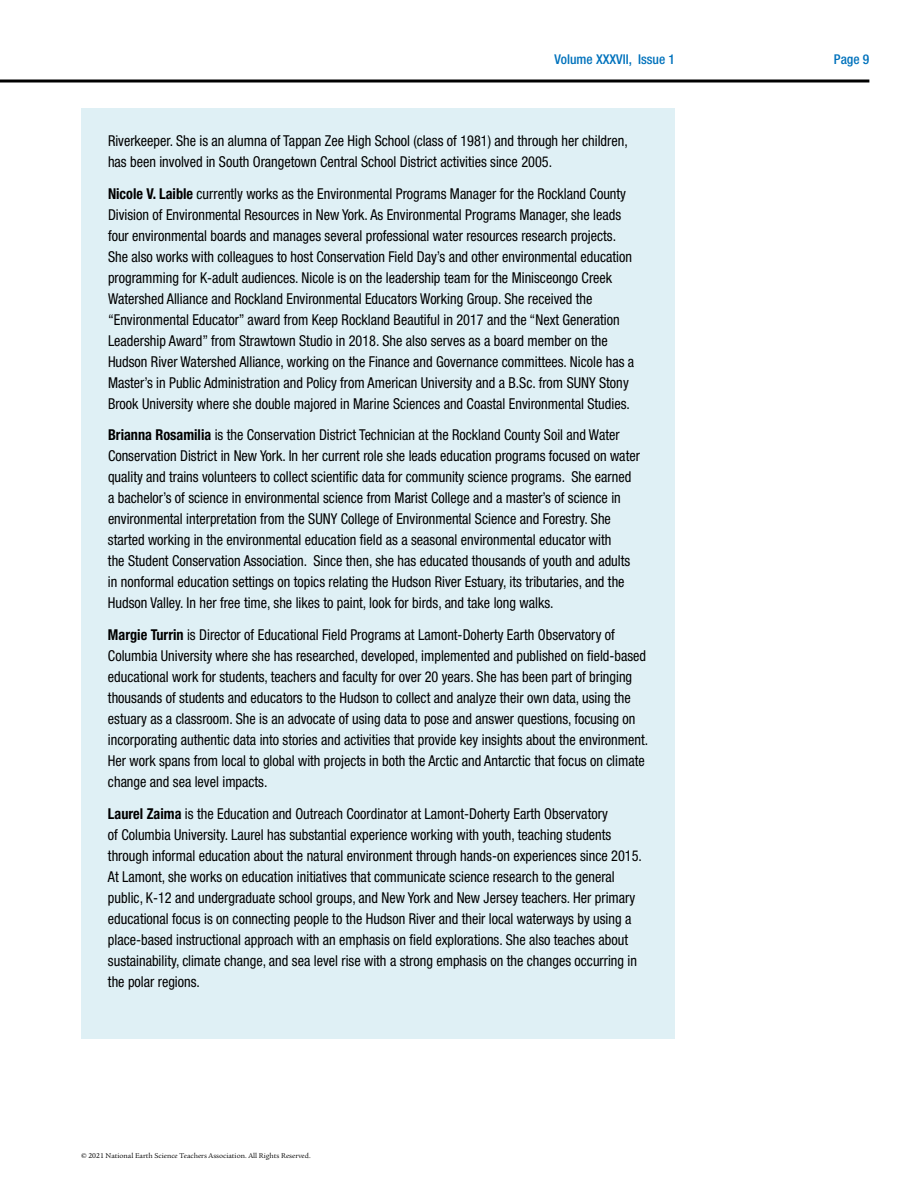
<style>
.page{position:relative;width:918px;height:1188px;background:#fff}
.page>*{position:absolute;margin:0;border:0;box-sizing:border-box;transform-origin:0 0}
.t1{font:condensed 15px/21px "Helvetica Neue LT Std";color:#000;scale:.95 1}
.t2{font:500 condensed 13.5px "Helvetica Neue LT Std";color:#0072bc}
.t3{font:7.5px "Legacy Serif";color:#000}
.s1{font-weight:700}
</style>
<div class="page">
<hr style="left:0;top:80px;width:869px;height:2px;background:#000">
<div style="left:81px;top:108px;width:594px;height:931px;background:#dff0f5"></div>
<p class="t2" style="left:555px;top:51px;width:122px">Volume XXXVII, Issue 1</p>
<p class="t1" style="left:108px;top:130px;width:549px">Riverkeeper. She is an alumna of Tappan Zee High School (class of 1981) and through her children, has been involved in South Orangetown Central School District activities since 2005.</p>
<p class="t1" style="left:108px;top:183px;width:555px"><span class="s1">Nicole V. Laible</span> currently works as the Environmental Programs Manager for the Rockland County Division of Environmental Resources in New York. As Environmental Programs Manager, she leads four environmental boards and manages several professional water resources research projects.<br>She also works with colleagues to host Conservation Field Day’s and other environmental education programming for K-adult audiences. Nicole is on the leadership team for the Minisceongo Creek Watershed Alliance and Rockland Environmental Educators Working Group. She received the “Environmental Educator” award from Keep Rockland Beautiful in 2017 and the “Next Generation Leadership Award” from Strawtown Studio in 2018. She also serves as a board member on the Hudson River Watershed Alliance, working on the Finance and Governance committees. Nicole has a Master’s in Public Administration and Policy from American University and a B.Sc. from SUNY Stony Brook University where she double majored in Marine Sciences and Coastal Environmental Studies.</p>
<p class="t1" style="left:108px;top:424px;width:562px"><span class="s1">Brianna Rosamilia</span> is the Conservation District Technician at the Rockland County Soil and Water Conservation District in New York. In her current role she leads education programs focused on water quality and trains volunteers to collect scientific data for community science programs. She earned a bachelor’s of science in environmental science from Marist College and a master’s of science in environmental interpretation from the SUNY College of Environmental Science and Forestry. She started working in the environmental education field as a seasonal environmental educator with<br>the Student Conservation Association. Since then, she has educated thousands of youth and adults in nonformal education settings on topics relating the Hudson River Estuary, its tributaries, and the Hudson Valley. In her free time, she likes to paint, look for birds, and take long walks.</p>
<p class="t1" style="left:108px;top:624px;width:568px"><span class="s1">Margie Turrin</span> is Director of Educational Field Programs at Lamont-Doherty Earth Observatory of Columbia University where she has researched, developed, implemented and published on field-based educational work for students, teachers and faculty for over 20 years. She has been part of bringing thousands of students and educators to the Hudson to collect and analyze their own data, using the estuary as a classroom. She is an advocate of using data to pose and answer questions, focusing on incorporating authentic data into stories and activities that provide key insights about the environment.<br>Her work spans from local to global with projects in both the Arctic and Antarctic that focus on climate change and sea level impacts.</p>
<p class="t1" style="left:108px;top:803px;width:561px"><span class="s1">Laurel Zaima</span> is the Education and Outreach Coordinator at Lamont-Doherty Earth Observatory<br>of Columbia University. Laurel has substantial experience working with youth, teaching students through informal education about the natural environment through hands-on experiences since 2015.<br>At Lamont, she works on education initiatives that communicate science research to the general public, K-12 and undergraduate school groups, and New York and New Jersey teachers. Her primary educational focus is on connecting people to the Hudson River and their local waterways by using a place-based instructional approach with an emphasis on field explorations. She also teaches about sustainability, climate change, and sea level rise with a strong emphasis on the changes occurring in the polar regions.</p>
<p class="t3" style="left:81px;top:1151px;width:231px">© 2021 National Earth Science Teachers Association. All Rights Reserved.</p>
<p class="t2" style="left:834px;top:51px;width:37px">Page 9</p>
</div>
